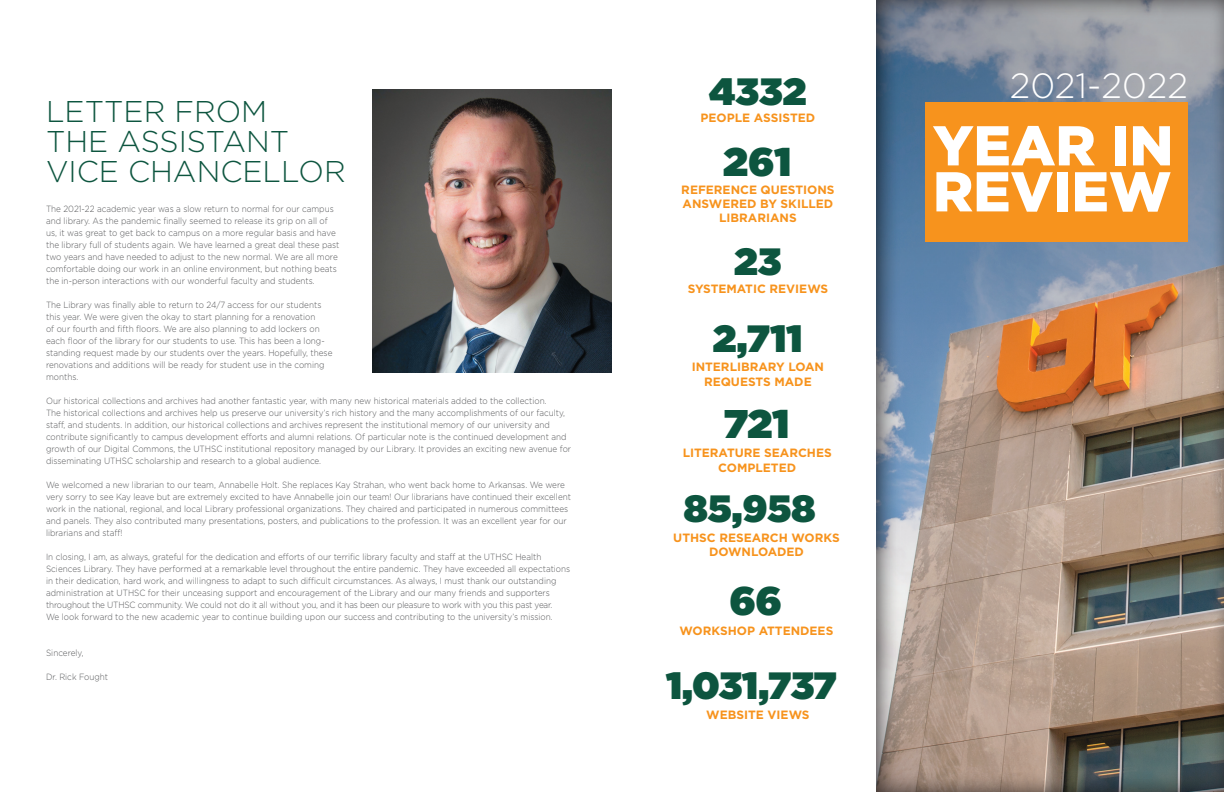
<style>
.page{position:relative;width:1224px;height:792px;background:#fff}
.page>*{position:absolute;margin:0;border:0;box-sizing:border-box;transform-origin:0 0}
.t1{font:900 56px "Gotham";color:#fff}
.t2{font:900 40px "Gotham";letter-spacing:-.01em;color:#0d553f}
.t3{font:900 38px "Gotham";color:#0d553f}
.t4{font:300 35px "Gotham";color:#fff}
.t5{font:300 30px/30px "Gotham";color:#0d553f}
.t6{font:700 12px/14.4px "Gotham";color:#f7931d;text-align:center}
.t7{font:300 9px/12px "Gotham";color:#57585a;scale:.91 1}
</style>
<div class="page">
<div style="left:875px;top:0;width:349px;height:792px;background:#231f20;opacity:.75"></div>
<img style="left:373px;top:90px;width:239px;height:282px">
<div style="left:926px;top:103px;width:262px;height:139px;background:#f7931d"></div>
<p class="t5" style="left:46px;top:95px;width:245px">LETTER FROM<br>THE ASSISTANT</p>
<p class="t5" style="left:46px;top:155px;width:301px">VICE CHANCELLOR</p>
<p class="t7" style="left:46px;top:202px;width:324px">The 2021-22 academic year was a slow return to normal for our campus and library. As the pandemic finally seemed to release its grip on all of us, it was great to get back to campus on a more regular basis and have the library full of students again. We have learned a great deal these past two years and have needed to adjust to the new normal. We are all more comfortable doing our work in an online environment, but nothing beats the in-person interactions with our wonderful faculty and students.</p>
<p class="t7" style="left:46px;top:298px;width:316px">The Library was finally able to return to 24/7 access for our students this year. We were given the okay to start planning for a renovation<br>of our fourth and fifth floors. We are also planning to add lockers on each floor of the library for our students to use. This has been a long&shy;standing request made by our students over the years. Hopefully, these renovations and additions will be ready for student use in the coming months.</p>
<p class="t7" style="left:46px;top:394px;width:579px">Our historical collections and archives had another fantastic year, with many new historical materials added to the collection.<br>The historical collections and archives help us preserve our university’s rich history and the many accomplishments of our faculty, staff, and students. In addition, our historical collections and archives represent the institutional memory of our university and contribute significantly to campus development efforts and alumni relations. Of particular note is the continued development and growth of our Digital Commons, the UTHSC institutional repository managed by our Library. It provides an exciting new avenue for disseminating UTHSC scholarship and research to a global audience.</p>
<p class="t7" style="left:46px;top:478px;width:578px">We welcomed a new librarian to our team, Annabelle Holt. She replaces Kay Strahan, who went back home to Arkansas. We were very sorry to see Kay leave but are extremely excited to have Annabelle join our team! Our librarians have continued their excellent work in the national, regional, and local Library professional organizations. They chaired and participated in numerous committees and panels. They also contributed many presentations, posters, and publications to the profession. It was an excellent year for our librarians and staff!</p>
<p class="t7" style="left:46px;top:550px;width:578px">In closing, I am, as always, grateful for the dedication and efforts of our terrific library faculty and staff at the UTHSC Health Sciences Library. They have performed at a remarkable level throughout the entire pandemic. They have exceeded all expectations in their dedication, hard work, and willingness to adapt to such difficult circumstances. As always, I must thank our outstanding administration at UTHSC for their unceasing support and encouragement of the Library and our many friends and supporters throughout the UTHSC community. We could not do it all without you, and it has been our pleasure to work with you this past year.<br>We look forward to the new academic year to continue building upon our success and contributing to the university’s mission.</p>
<p class="t7" style="left:46px;top:646px;width:43px">Sincerely,</p>
<p class="t7" style="left:46px;top:670px;width:70px">Dr. Rick Fought</p>
<p class="t3" style="left:709px;top:64px;width:99px">4332</p>
<p class="t4" style="left:1010px;top:64px;width:180px">2021-2022</p>
<p class="t6" style="left:701px;top:111px;width:116px">PEOPLE ASSISTED</p>
<p class="t2" style="left:723px;top:134px;width:69px">261</p>
<p class="t6" style="left:681px;top:182px;width:155px">REFERENCE QUESTIONS<br>ANSWERED BY SKILLED<br>LIBRARIANS</p>
<p class="t3" style="left:734px;top:234px;width:49px">23</p>
<p class="t6" style="left:688px;top:281px;width:142px">SYSTEMATIC REVIEWS</p>
<p class="t3" style="left:713px;top:311px;width:91px">2,711</p>
<p class="t6" style="left:692px;top:360px;width:134px">INTERLIBRARY LOAN<br>REQUESTS MADE</p>
<p class="t2" style="left:724px;top:395px;width:67px">721</p>
<p class="t6" style="left:683px;top:446px;width:151px">LITERATURE SEARCHES<br>COMPLETED</p>
<p class="t3" style="left:684px;top:481px;width:133px">85,958</p>
<p class="t6" style="left:673px;top:530px;width:168px">UTHSC RESEARCH WORKS<br>DOWNLOADED</p>
<p class="t2" style="left:729px;top:572px;width:54px">66</p>
<p class="t6" style="left:680px;top:623px;width:155px">WORKSHOP ATTENDEES</p>
<p class="t3" style="left:666px;top:658px;width:172px">1,031,737</p>
<p class="t6" style="left:706px;top:708px;width:105px">WEBSITE VIEWS</p>
<p class="t1" style="left:933px;top:107px;width:242px">YEAR IN</p>
<p class="t1" style="left:933px;top:153px;width:240px">REVIEW</p>
</div>
